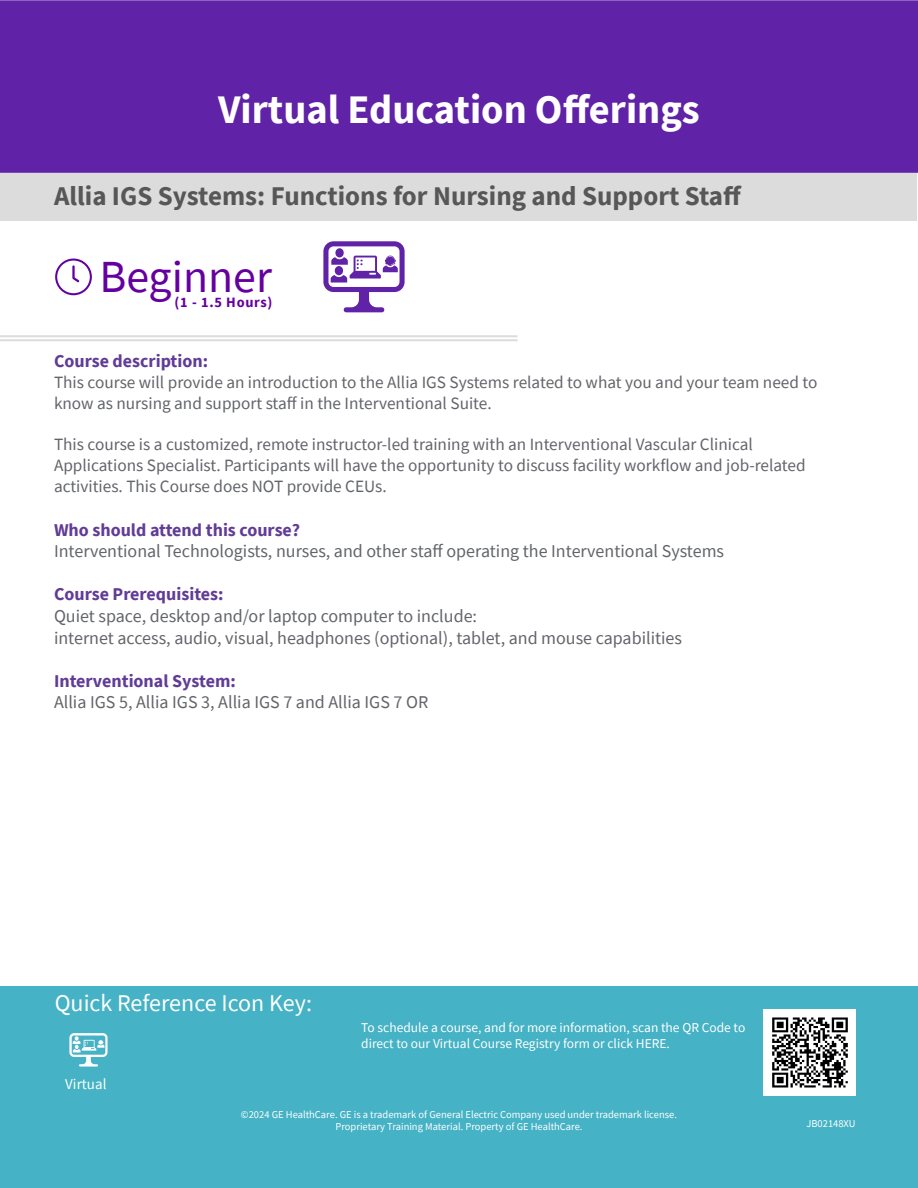
<style>
.page{position:relative;width:918px;height:1188px;background:#fff}
.page>*{position:absolute;margin:0;border:0;box-sizing:border-box;transform-origin:0 0}
.t1{font:45.9px "Source Sans Pro";color:#6400a0}
.t2{font:700 40.5px "Source Sans Pro";color:#fff}
.t3{font:700 27px "Source Sans Pro";color:#575757}
.t4{font:24px "Source Sans Pro";color:#fff}
.t5{font:18px/21.6px "Source Sans Pro";color:#626469}
.t6{font:700 18px "Source Sans Pro";color:#613c97}
.t7{font:17.25px/21.1px "Source Sans Pro";color:#626469}
.t8{font:15px "Source Sans Pro";color:#fff}
.t9{font:700 14.4px "Source Sans Pro";letter-spacing:.05em;color:#6400a0}
.t10{font:13.5px/16.2px "Source Sans Pro";color:#fff}
.t11{font:10.5px/12.6px "Source Sans Pro";color:#fff;text-align:center}
</style>
<div class="page">
<div style="left:1px;top:174px;width:916px;height:47px;background:#dcdcdc"></div>
<hr style="left:0;top:335px;width:518px;height:2px;background:#dcdcdc">
<hr style="left:0;top:339px;width:518px;height:2px;background:#dcdcdc">
<svg style="left:323px;top:241px;width:82px;height:71px"></svg>
<svg style="left:55px;top:259px;width:37px;height:36px"></svg>
<div style="left:0;top:0;width:918px;height:174px;background:#6022a6"></div>
<div style="left:0;top:986px;width:918px;height:202px;background:#45b2c5"></div>
<svg style="left:69px;top:1033px;width:39px;height:34px"></svg>
<img style="left:763px;top:1010px;width:92px;height:86px">
<h2 class="t2" style="left:218px;top:83px;width:483px">Virtual Education Offerings</h2>
<h3 class="t3" style="left:54px;top:178px;width:689px">Allia IGS Systems: Functions for Nursing and Support Staff</h3>
<h1 class="t1" style="left:99px;top:247px;width:174px">Beginner</h1>
<p class="t9" style="left:175px;top:293px;width:100px">(1 - 1.5 Hours)</p>
<p class="t6" style="left:54px;top:349px;width:156px">Course description:</p>
<p class="t7" style="left:54px;top:372px;width:765px;line-height:20.7px">This course will provide an introduction to the Allia IGS Systems related to what you and your team need to know as nursing and support staff in the Interventional Suite.</p>
<p class="t7" style="left:54px;top:434px;width:753px">This course is a customized, remote instructor-led training with an Interventional Vascular Clinical<br>Applications Specialist. Participants will have the opportunity to discuss facility workflow and job-related activities. This Course does NOT provide CEUs.</p>
<p class="t6" style="left:54px;top:517px;width:248px">Who should attend this course?</p>
<p class="t5" style="left:54px;top:540px;width:672px">Interventional Technologists, nurses, and other staff operating the Interventional Systems</p>
<p class="t6" style="left:54px;top:582px;width:171px">Course Prerequisites:</p>
<p class="t5" style="left:54px;top:605px;width:630px">Quiet space, desktop and/or laptop computer to include:<br>internet access, audio, visual, headphones (optional), tablet, and mouse capabilities</p>
<p class="t6" style="left:54px;top:669px;width:183px">Interventional System:</p>
<p class="t5" style="left:54px;top:692px;width:376px">Allia IGS 5, Allia IGS 3, Allia IGS 7 and Allia IGS 7 OR</p>
<h3 class="t4" style="left:55px;top:988px;width:259px">Quick Reference Icon Key:</h3>
<p class="t8" style="left:65px;top:1075px;width:43px">Virtual</p>
<p class="t10" style="left:361px;top:1019px;width:386px">To schedule a course, and for more information, scan the QR Code to direct to our Virtual Course Registry form or click HERE.</p>
<p class="t11" style="left:241px;top:1108px;width:438px">©2024 GE HealthCare. GE is a trademark of General Electric Company used under trademark license.<br>Proprietary Training Material. Property of GE HealthCare.</p>
<p class="t11" style="left:806px;top:1117px;width:51px">JB02148XU</p>
</div>
